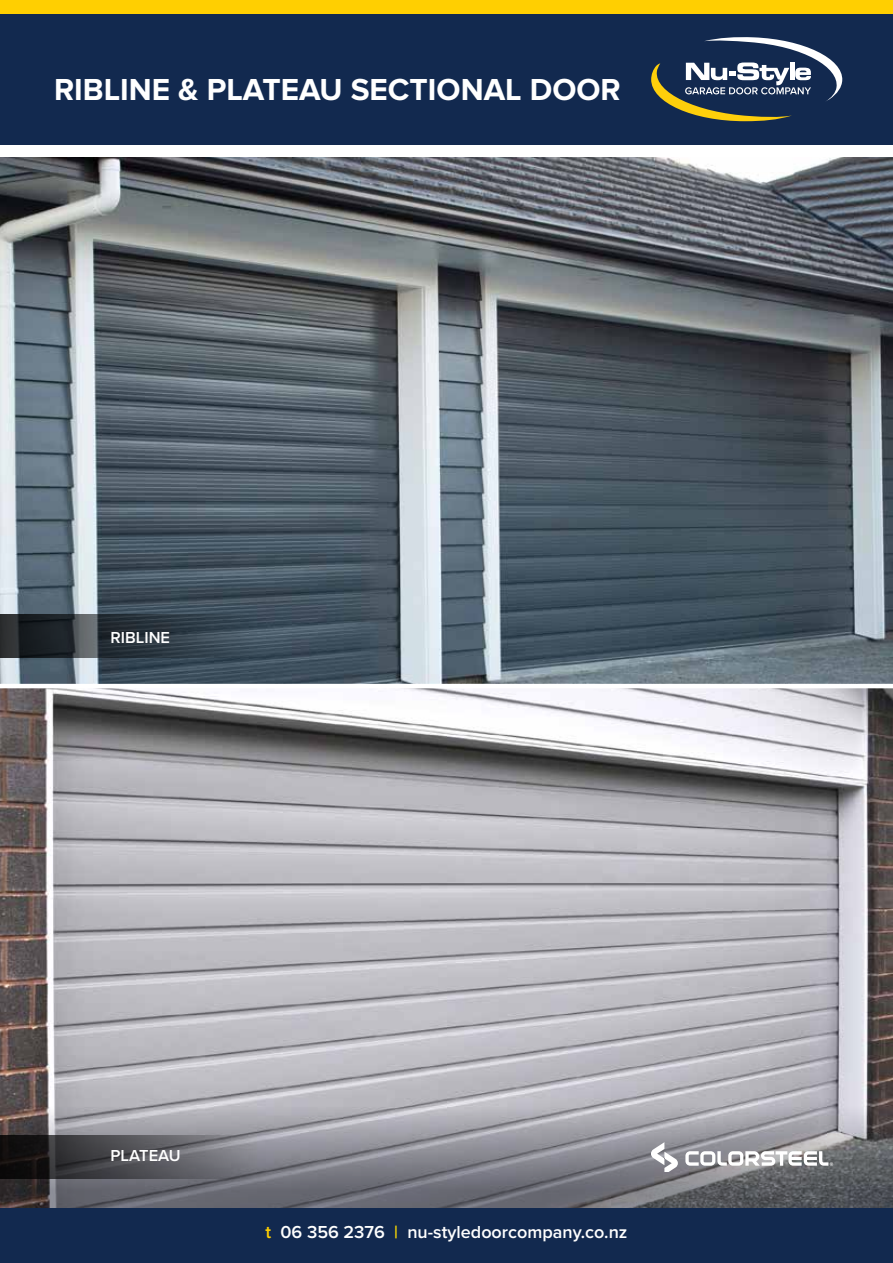
<style>
.page{position:relative;width:893px;height:1263px;background:#fff}
.page>*{position:absolute;margin:0;border:0;box-sizing:border-box;transform-origin:0 0}
.t1{font:700 31.5px "Proxima Nova";color:#fff}
.t2{font:600 18px "Proxima Nova";color:#fff}
.t3{font:600 16.5px "Proxima Nova";color:#fff}
.s1{color:#ffcf01}
.s2{color:#fd0}
</style>
<div class="page">
<div style="left:0;top:5px;width:893px;height:140px;background:#12294f"></div>
<div style="left:0;top:0;width:893px;height:13px;background:#ffcf01"></div>
<svg style="left:651px;top:37px;width:191px;height:84px"></svg>
<img style="left:0;top:688px;width:893px;height:377px">
<img style="left:0;top:158px;width:893px;height:526px">
<svg style="left:0;top:1065px;width:893px;height:144px;background:#929198"></svg>
<svg style="left:651px;top:1142px;width:182px;height:29px"></svg>
<svg style="left:0;top:614px;width:266px;height:44px;background:#303a42"></svg>
<svg style="left:0;top:1135px;width:266px;height:44px;background:#4d4d52"></svg>
<div style="left:0;top:1209px;width:893px;height:54px;background:#12294f"></div>
<h1 class="t1" style="left:54px;top:76px;width:568px">RIBLINE &amp; PLATEAU SECTIONAL DOOR</h1>
<p class="t3" style="left:111px;top:631px;width:61px">RIBLINE</p>
<p class="t3" style="left:111px;top:1148px;width:72px">PLATEAU</p>
<p class="t2" style="left:265px;top:1224px;width:363px"><span class="s1">t</span> 06 356 2376 <span class="s2">|</span> nu-styledoorcompany.co.nz</p>
</div>
